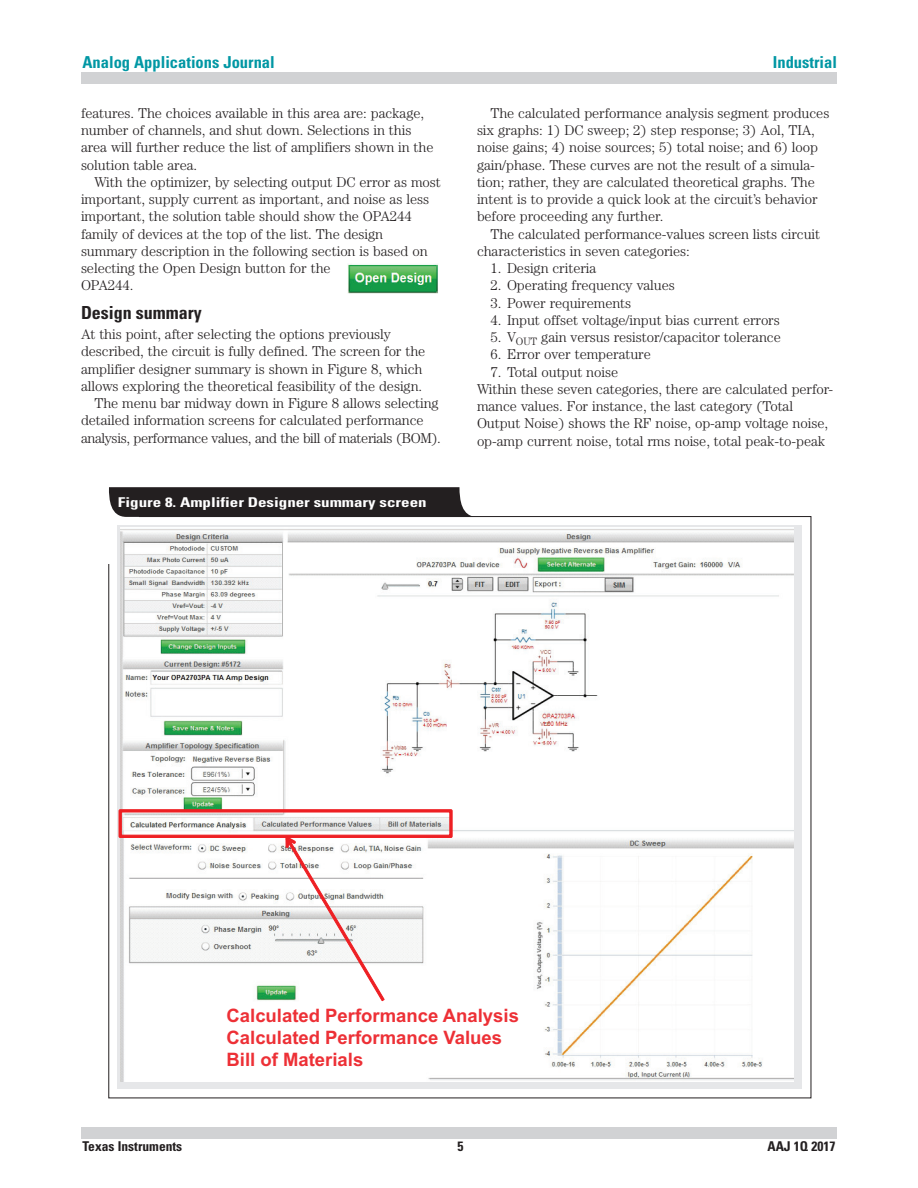
<style>
.page{position:relative;width:918px;height:1188px;background:#fff}
.page>*{position:absolute;margin:0;border:0;box-sizing:border-box;transform-origin:0 0}
.t1{font:700 18.45px/22.4px "Arial";color:#ed3036}
.t2{font:700 condensed 18px "Univers";color:#231f20}
.t3{font:700 condensed 16.5px "Univers";color:#0097a4}
.t4{font:300 14.25px/17.2px "Century";letter-spacing:-.005em;color:#231f20}
.t5{font:300 14.25px "Century";letter-spacing:-.025em;color:#231f20}
.t6{font:700 condensed 13.5px "Univers";color:#fff;scale:1.26 1}
.t7{font:700 condensed 13.5px "Univers";color:#231f20}
</style>
<div class="page">
<div style="left:81px;top:1127px;width:756px;height:11px;background:#d1d2d4"></div>
<div style="left:81px;top:73px;width:756px;height:11px;background:#d1d2d4"></div>
<svg style="left:109px;top:487px;width:368px;height:30px;background:#2e2a2b"></svg>
<div style="left:118px;top:526px;width:684px;height:563px;background:#e6e7e9"></div>
<img style="left:120px;top:527px;width:674px;height:554px">
<svg style="left:119px;top:809px;width:333px;height:192px"></svg>
<img style="left:347px;top:264px;width:91px;height:30px">
<p class="t3" style="left:82px;top:52px;width:194px">Analog Applications Journal</p>
<p class="t3" style="left:773px;top:52px;width:66px">Industrial</p>
<p class="t4" style="left:81px;top:104px;width:354px">features. The choices available in this area are: package, number of channels, and shut down. Selections in this area will further reduce the list of amplifiers shown in the solution table area.</p>
<p class="t4" style="left:81px;top:173px;width:361px;text-indent:14px">With the optimizer, by selecting output DC error as most important, supply current as important, and noise as less important, the solution table should show the OPA244 family of devices at the top of the list. The design summary description in the following section is based on selecting the Open Design button for the<br>OPA244.</p>
<p class="t2" style="left:81px;top:301px;width:122px">Design summary</p>
<p class="t4" style="left:81px;top:325px;width:312px">At this point, after selecting the options previously</p>
<p class="t4" style="left:81px;top:343px;width:346px">described, the circuit is fully defined. The screen for the</p>
<p class="t4" style="left:81px;top:360px;width:343px">amplifier designer summary is shown in Figure 8, which</p>
<p class="t4" style="left:81px;top:377px;width:343px">allows exploring the theoretical feasibility of the design.</p>
<p class="t4" style="left:94px;top:394px;width:346px">The menu bar midway down in Figure 8 allows selecting</p>
<p class="t4" style="left:81px;top:412px;width:344px">detailed information screens for calculated performance</p>
<p class="t5" style="left:81px;top:429px;width:361px">analysis, performance values, and the bill of materials (BOM).</p>
<p class="t4" style="left:477px;top:104px;width:354px;text-indent:14px">The calculated performance analysis segment produces six graphs: 1) DC sweep; 2) step response; 3) Aol, TIA, noise gains; 4) noise sources; 5) total noise; and 6) loop gain/phase. These curves are not the result of a simula&shy;tion; rather, they are calculated theoretical graphs. The intent is to provide a quick look at the circuit’s behavior before proceeding any further.</p>
<p class="t4" style="left:477px;top:225px;width:345px;text-indent:14px">The calculated performance-values screen lists circuit characteristics in seven categories:</p>
<p class="t4" style="left:490px;top:259px;width:107px">1. Design criteria</p>
<p class="t4" style="left:490px;top:277px;width:186px">2. Operating frequency values</p>
<p class="t4" style="left:490px;top:294px;width:142px">3. Power requirements</p>
<p class="t4" style="left:490px;top:311px;width:291px">4. Input offset voltage/input bias current errors</p>
<p class="t4" style="left:490px;top:328px;width:292px">5. V<sub>OUT</sub> gain versus resistor/capacitor tolerance</p>
<p class="t4" style="left:490px;top:346px;width:162px">6. Error over temperature</p>
<p class="t4" style="left:477px;top:363px;width:358px;text-indent:14px">7. Total output noise<br>Within these seven categories, there are calculated perfor&shy;mance values. For instance, the last category (Total Output Noise) shows the RF noise, op-amp voltage noise, op-amp current noise, total rms noise, total peak-to-peak</p>
<p class="t6" style="left:118px;top:494px;width:246px">Figure 8. Amplifier Designer summary screen</p>
<p class="t1" style="left:227px;top:1004px;width:294px">Calculated Performance Analysis<br>Calculated Performance Values<br>Bill of Materials</p>
<p class="t7" style="left:82px;top:1138px;width:101px">Texas Instruments</p>
<p class="t7" style="left:458px;top:1138px;width:7px">5</p>
<p class="t7" style="left:767px;top:1138px;width:70px">AAJ 1Q 2017</p>
</div>
